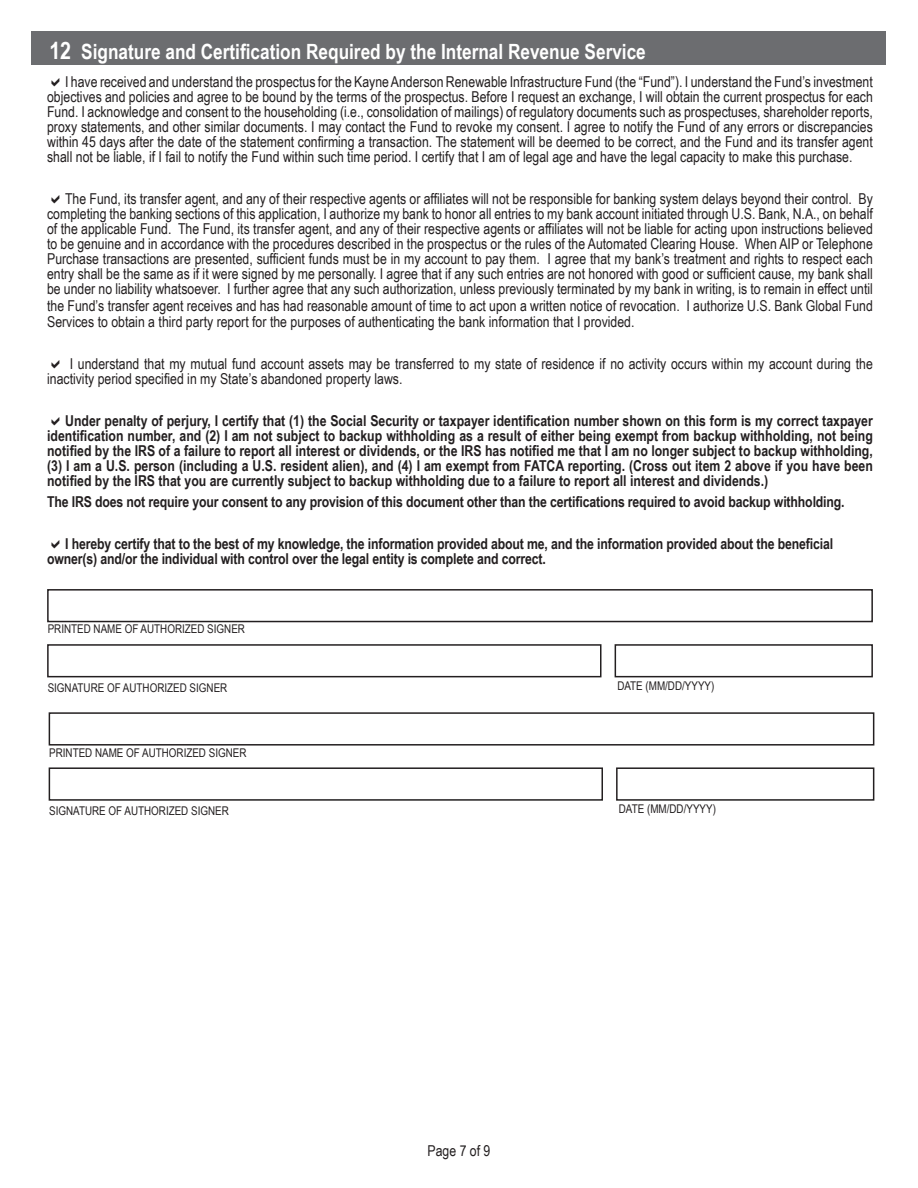
<style>
.page{position:relative;width:918px;height:1188px;background:#fff}
.page>*{position:absolute;margin:0;border:0;box-sizing:border-box;transform-origin:0 0}
.t1{font:700 24px "Arial Narrow";color:#fff}
.t2{font:700 21px "Arial Narrow";color:#fff}
.t3{font:15px/15px "Arial Narrow";color:#231f20;text-align:justify}
.t4{font:700 15px/15px "Arial Narrow";letter-spacing:-.01em;color:#231f20;text-align:justify}
.t5{font:12px "Arial Narrow";color:#231f20}
</style>
<div class="page">
<div style="left:47px;top:589px;width:826px;height:33px;border:2px solid #231f20"></div>
<div style="left:47px;top:644px;width:555px;height:33px;border:2px solid #231f20"></div>
<div style="left:615px;top:644px;width:258px;height:33px;border:2px solid #231f20"></div>
<div style="left:32px;top:32px;width:854px;height:33px;background:#6c6d70"></div>
<div style="left:49px;top:712px;width:825px;height:34px;border:2px solid #231f20"></div>
<div style="left:49px;top:767px;width:554px;height:34px;border:2px solid #231f20"></div>
<div style="left:616px;top:767px;width:258px;height:34px;border:2px solid #231f20"></div>
<p class="t1" style="left:49px;top:33px;width:23px">12</p>
<p class="t2" style="left:81px;top:35px;width:566px">Signature and Certification Required by the Internal Revenue Service</p>
<p class="t3" style="left:47px;top:74px;width:827px;text-indent:18px">I have received and understand the prospectus for the Kayne Anderson Renewable Infrastructure Fund (the “Fund”). I understand the Fund’s investment objectives and policies and agree to be bound by the terms of the prospectus. Before I request an exchange, I will obtain the current prospectus for each Fund. I acknowledge and consent to the householding (i.e., consolidation of mailings) of regulatory documents such as prospectuses, shareholder reports, proxy statements, and other similar documents. I may contact the Fund to revoke my consent. I agree to notify the Fund of any errors or discrepancies within 45 days after the date of the statement confirming a transaction. The statement will be deemed to be correct, and the Fund and its transfer agent shall not be liable, if I fail to notify the Fund within such time period. I certify that I am of legal age and have the legal capacity to make this purchase.</p>
<p class="t3" style="left:47px;top:191px;width:827px;text-indent:18px">The Fund, its transfer agent, and any of their respective agents or affiliates will not be responsible for banking system delays beyond their control. By completing the banking sections of this application, I authorize my bank to honor all entries to my bank account initiated through U.S. Bank, N.A., on behalf of the applicable Fund. The Fund, its transfer agent, and any of their respective agents or affiliates will not be liable for acting upon instructions believed to be genuine and in accordance with the procedures described in the prospectus or the rules of the Automated Clearing House. When AIP or Telephone Purchase transactions are presented, sufficient funds must be in my account to pay them. I agree that my bank’s treatment and rights to respect each entry shall be the same as if it were signed by me personally. I agree that if any such entries are not honored with good or sufficient cause, my bank shall be under no liability whatsoever. I further agree that any such authorization, unless previously terminated by my bank in writing, is to remain in effect until</p>
<p class="t3" style="left:47px;top:296px;width:827px;line-height:16.5px">the Fund’s transfer agent receives and has had reasonable amount of time to act upon a written notice of revocation. I authorize U.S. Bank Global Fund<br>Services to obtain a third party report for the purposes of authenticating the bank information that I provided.</p>
<p class="t3" style="left:47px;top:356px;width:827px;text-indent:23px">I understand that my mutual fund account assets may be transferred to my state of residence if no activity occurs within my account during the inactivity period specified in my State’s abandoned property laws.</p>
<p class="t4" style="left:47px;top:413px;width:827px;text-indent:18px">Under penalty of perjury, I certify that (1) the Social Security or taxpayer identification number shown on this form is my correct taxpayer identification number, and (2) I am not subject to backup withholding as a result of either being exempt from backup withholding, not being notified by the IRS of a failure to report all interest or dividends, or the IRS has notified me that I am no longer subject to backup withholding, (3) I am a U.S. person (including a U.S. resident alien), and (4) I am exempt from FATCA reporting. (Cross out item 2 above if you have been notified by the IRS that you are currently subject to backup withholding due to a failure to report all interest and dividends.)</p>
<p class="t4" style="left:47px;top:494px;width:799px">The IRS does not require your consent to any provision of this document other than the certifications required to avoid backup withholding.</p>
<p class="t4" style="left:47px;top:536px;width:788px;text-indent:18px">I hereby certify that to the best of my knowledge, the information provided about me, and the information provided about the beneficial owner(s) and/or the individual with control over the legal entity is complete and correct.</p>
<p class="t5" style="left:48px;top:620px;width:199px">PRINTED NAME OF AUTHORIZED SIGNER</p>
<p class="t5" style="left:48px;top:679px;width:181px">SIGNATURE OF AUTHORIZED SIGNER</p>
<p class="t5" style="left:617px;top:677px;width:99px">DATE (MM/DD/YYYY)</p>
<p class="t5" style="left:49px;top:744px;width:199px">PRINTED NAME OF AUTHORIZED SIGNER</p>
<p class="t5" style="left:49px;top:802px;width:181px">SIGNATURE OF AUTHORIZED SIGNER</p>
<p class="t5" style="left:619px;top:800px;width:99px">DATE (MM/DD/YYYY)</p>
<p class="t3" style="left:428px;top:1142px;width:64px">Page 7 of 9</p>
</div>
